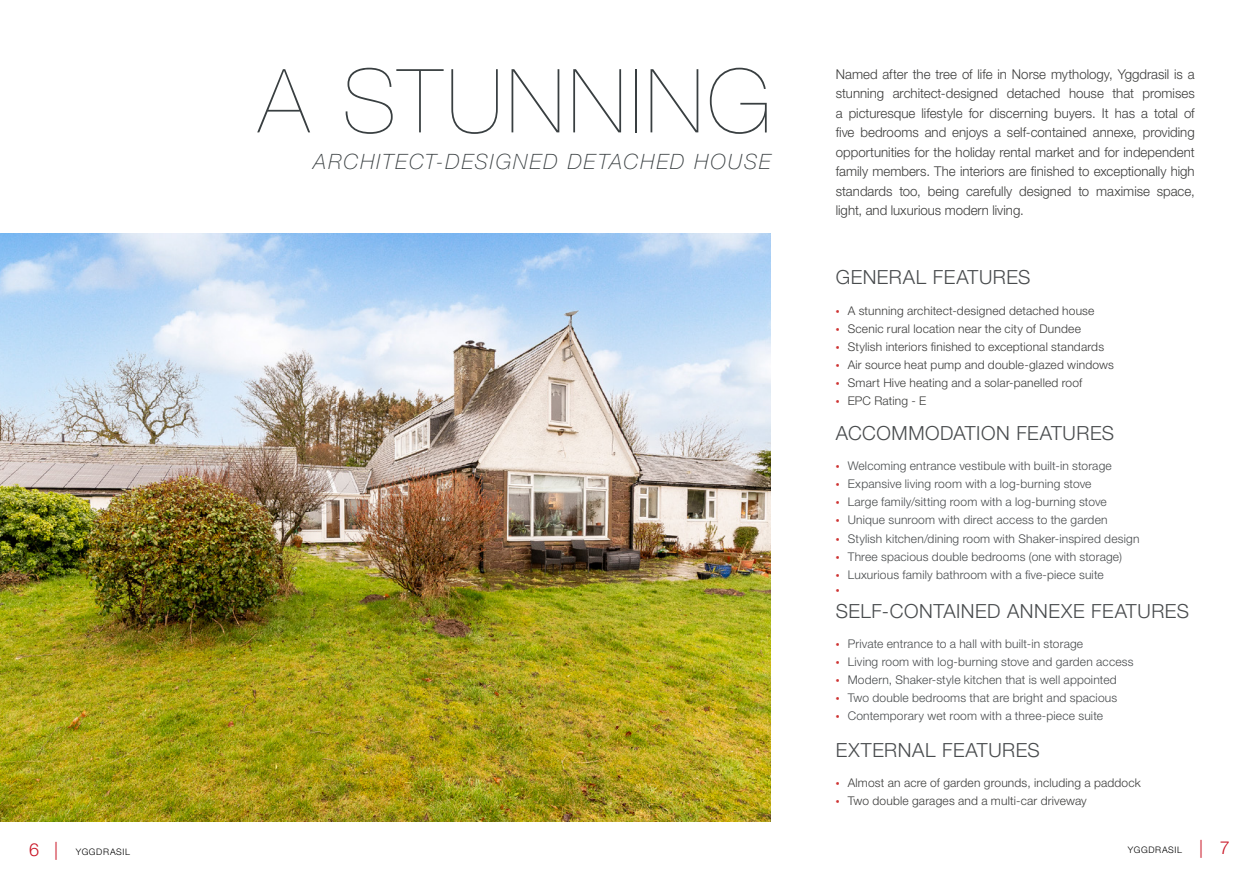
<style>
.page{position:relative;width:1259px;height:893px;background:#fff}
.page>*{position:absolute;margin:0;border:0;box-sizing:border-box;transform-origin:0 0}
.Address_line_1{font:200 88.5px "Helvetica Neue LT Std";letter-spacing:.05em;color:#393f41}
.Address_line_1-2{font:italic 100 21.15px "Helvetica Neue LT Std";letter-spacing:.09em;color:#393f41}
.Address_line_1-3{font:300 19.5px "Helvetica Neue LT Std";letter-spacing:.03em;color:#484b4d}
.Address_line_1-4{font:300 13.5px/19.5px "Helvetica Neue LT Std";color:#3c3c3b;text-align:justify}
.t1{font:13.5px "Myriad Pro";color:#ce3433}
.t2{font:300 12px "Helvetica Neue LT Std";letter-spacing:.015em;color:#484b4d}
.t3{font:300 12px "Helvetica Neue LT Std";letter-spacing:.015em;color:#3c3c3b}
.t4{font:300 9px "Helvetica Neue LT Std";letter-spacing:.07em;color:#000}
.s1{font-family:"Myriad Pro";font-weight:400;font-size:13.5px;color:#ce3433}
.s2{font-size:18px;color:#c91525}
</style>
<div class="page">
<img style="left:0;top:234px;width:771px;height:588px">
<p class="Address_line_1" style="left:258px;top:50px;width:514px">A STUNNING</p>
<p class="Address_line_1-2" style="left:313px;top:150px;width:459px">ARCHITECT-DESIGNED DETACHED HOUSE</p>
<p class="Address_line_1-4" style="left:836px;top:64px;width:360px">Named after the tree of life in Norse mythology, Yggdrasil is a stunning architect-designed detached house that promises a picturesque lifestyle for discerning buyers. It has a total of five bedrooms and enjoys a self-contained annexe, providing opportunities for the holiday rental market and for independent family members. The interiors are finished to exceptionally high standards too, being carefully designed to maximise space, light, and luxurious modern living.</p>
<p class="Address_line_1-3" style="left:836px;top:265px;width:196px">GENERAL FEATURES</p>
<p class="t3" style="left:836px;top:303px;width:260px"><span class="s1">•</span> A stunning architect-designed detached house</p>
<p class="t3" style="left:836px;top:321px;width:247px"><span class="s1">•</span> Scenic rural location near the city of Dundee</p>
<p class="t3" style="left:836px;top:339px;width:270px"><span class="s1">•</span> Stylish interiors finished to exceptional standards</p>
<p class="t3" style="left:836px;top:357px;width:279px"><span class="s1">•</span> Air source heat pump and double-glazed windows</p>
<p class="t3" style="left:836px;top:375px;width:248px"><span class="s1">•</span> Smart Hive heating and a solar-panelled roof</p>
<p class="t3" style="left:836px;top:393px;width:92px"><span class="s1">•</span> EPC Rating - E</p>
<p class="Address_line_1-3" style="left:836px;top:421px;width:280px">ACCOMMODATION FEATURES</p>
<p class="t2" style="left:836px;top:459px;width:277px"><span class="s1">•</span> Welcoming entrance vestibule with built-in storage</p>
<p class="t2" style="left:836px;top:477px;width:257px"><span class="s1">•</span> Expansive living room with a log-burning stove</p>
<p class="t2" style="left:836px;top:495px;width:272px"><span class="s1">•</span> Large family/sitting room with a log-burning stove</p>
<p class="t2" style="left:836px;top:513px;width:273px"><span class="s1">•</span> Unique sunroom with direct access to the garden</p>
<p class="t2" style="left:836px;top:531px;width:305px"><span class="s1">•</span> Stylish kitchen/dining room with Shaker-inspired design</p>
<p class="t2" style="left:836px;top:549px;width:288px"><span class="s1">•</span> Three spacious double bedrooms (one with storage)</p>
<p class="t2" style="left:836px;top:567px;width:269px"><span class="s1">•</span> Luxurious family bathroom with a five-piece suite</p>
<p class="t1" style="left:836px;top:581px;width:5px">•</p>
<p class="Address_line_1-3" style="left:836px;top:599px;width:355px">SELF-CONTAINED ANNEXE FEATURES</p>
<p class="t2" style="left:836px;top:637px;width:249px"><span class="s1">•</span> Private entrance to a hall with built-in storage</p>
<p class="t2" style="left:836px;top:655px;width:299px"><span class="s1">•</span> Living room with log-burning stove and garden access</p>
<p class="t2" style="left:836px;top:673px;width:282px"><span class="s1">•</span> Modern, Shaker-style kitchen that is well appointed</p>
<p class="t2" style="left:836px;top:691px;width:283px"><span class="s1">•</span> Two double bedrooms that are bright and spacious</p>
<p class="t2" style="left:836px;top:709px;width:269px"><span class="s1">•</span> Contemporary wet room with a three-piece suite</p>
<p class="Address_line_1-3" style="left:836px;top:738px;width:206px">EXTERNAL FEATURES</p>
<p class="t3" style="left:836px;top:776px;width:307px"><span class="s1">•</span> Almost an acre of garden grounds, including a paddock</p>
<p class="t3" style="left:836px;top:794px;width:252px"><span class="s1">•</span> Two double garages and a multi-car driveway</p>
<p class="t4" style="left:29px;top:846px;width:102px"><span class="s2">6 |</span> YGGDRASIL</p>
<p class="t4" style="left:1128px;top:844px;width:103px">YGGDRASIL <span class="s2">| 7</span></p>
</div>
